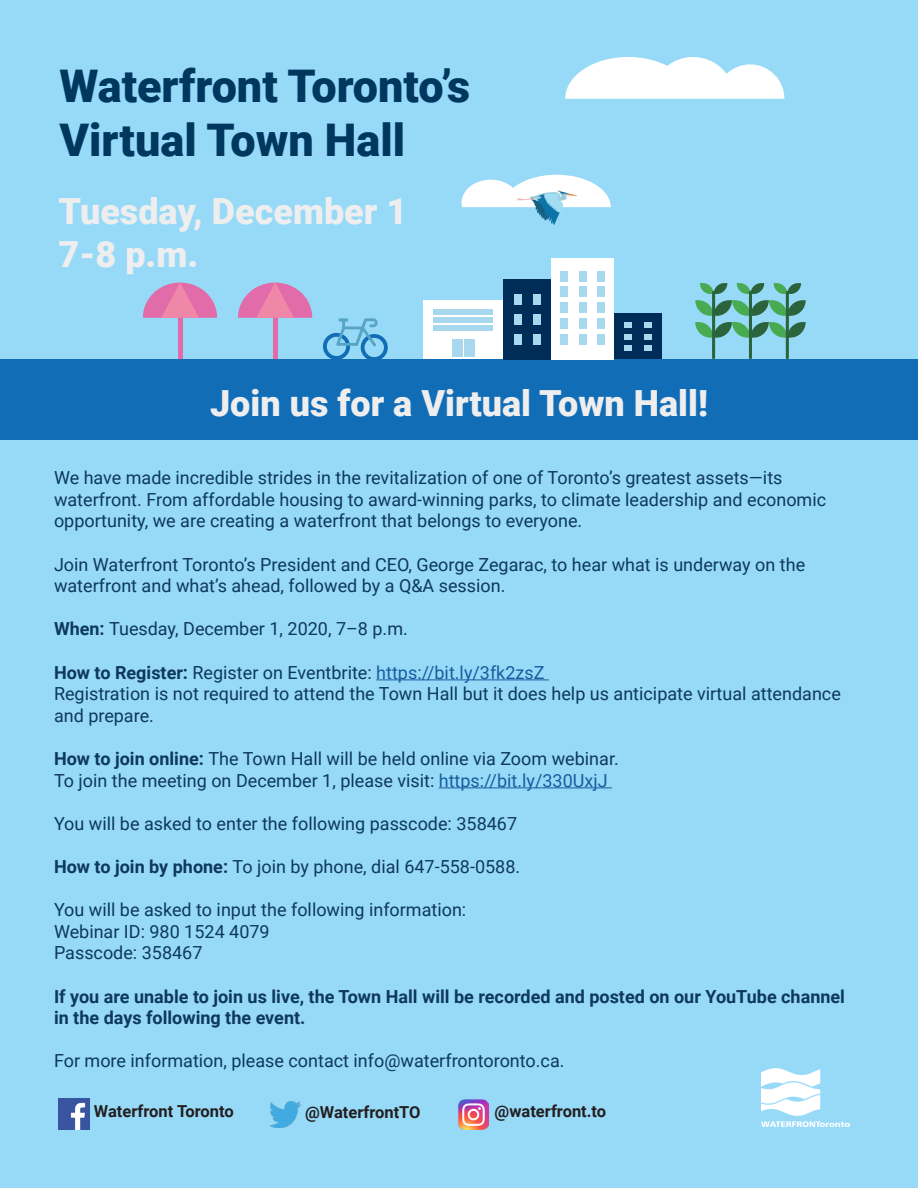
<style>
.page{position:relative;width:918px;height:1188px;background:#97daf8}
.page>*{position:absolute;margin:0;border:0;box-sizing:border-box;transform-origin:0 0}
.t1{font:900 45px "Roboto";color:#00375f}
.t2{font:900 36px "Roboto";color:#eeeeef}
.t3{font:18px/21.6px "Roboto";color:#0e385e}
.t4{font:700 18px/21.6px "Roboto";color:#0e385e}
.t5{font:18px "Roboto";color:#175d9e}
.t6{font:700 16.5px "Roboto";color:#231f20}
.s1{font-weight:700}
.s2{font-weight:700;color:#0e385e}
.s3{color:#0e385e}
.s4{color:#175d9e}
</style>
<div class="page">
<svg style="left:565px;top:57px;width:219px;height:42px"></svg>
<div style="left:178px;top:312px;width:5px;height:47px;background:#e16ca9"></div>
<svg style="left:143px;top:283px;width:74px;height:35px"></svg>
<div style="left:273px;top:312px;width:5px;height:47px;background:#e16ca9"></div>
<svg style="left:238px;top:283px;width:74px;height:35px"></svg>
<svg style="left:323px;top:318px;width:65px;height:41px"></svg>
<svg style="left:462px;top:175px;width:149px;height:50px"></svg>
<hr style="left:712px;top:291px;width:3px;height:68px;background:#2b643c;border-radius:2px">
<svg style="left:700px;top:283px;width:27px;height:11px"></svg>
<hr style="left:749px;top:291px;width:3px;height:68px;background:#2b643c;border-radius:2px">
<svg style="left:737px;top:283px;width:27px;height:11px"></svg>
<hr style="left:786px;top:291px;width:3px;height:68px;background:#2b643c;border-radius:2px">
<svg style="left:695px;top:322px;width:111px;height:16px"></svg>
<svg style="left:695px;top:300px;width:111px;height:16px"></svg>
<svg style="left:774px;top:283px;width:27px;height:11px"></svg>
<div style="left:0;top:359px;width:918px;height:81px;background:#126db7"></div>
<div style="left:503px;top:279px;width:49px;height:80px;background:#002c58"></div>
<div style="left:613px;top:313px;width:49px;height:46px;background:#002c58"></div>
<div style="left:551px;top:258px;width:63px;height:101px;background:#fff"></div>
<div style="left:424px;top:300px;width:79px;height:59px;background:#fff"></div>
<div style="left:560px;top:271px;width:8px;height:10px;background:#a7d8ee"></div>
<div style="left:579px;top:271px;width:7px;height:10px;background:#a7d8ee"></div>
<div style="left:597px;top:271px;width:8px;height:10px;background:#a7d8ee"></div>
<div style="left:560px;top:287px;width:8px;height:10px;background:#a7d8ee"></div>
<div style="left:579px;top:287px;width:7px;height:10px;background:#a7d8ee"></div>
<div style="left:597px;top:287px;width:8px;height:10px;background:#a7d8ee"></div>
<div style="left:560px;top:303px;width:8px;height:10px;background:#a7d8ee"></div>
<div style="left:579px;top:303px;width:7px;height:10px;background:#a7d8ee"></div>
<div style="left:597px;top:303px;width:8px;height:10px;background:#a7d8ee"></div>
<div style="left:560px;top:319px;width:8px;height:10px;background:#a7d8ee"></div>
<div style="left:579px;top:319px;width:7px;height:10px;background:#a7d8ee"></div>
<div style="left:597px;top:319px;width:8px;height:10px;background:#a7d8ee"></div>
<div style="left:560px;top:335px;width:8px;height:10px;background:#a7d8ee"></div>
<div style="left:579px;top:335px;width:7px;height:10px;background:#a7d8ee"></div>
<div style="left:597px;top:335px;width:8px;height:10px;background:#a7d8ee"></div>
<div style="left:433px;top:310px;width:60px;height:5px;background:#a7d8ee"></div>
<div style="left:433px;top:318px;width:60px;height:5px;background:#a7d8ee"></div>
<div style="left:433px;top:326px;width:60px;height:5px;background:#a7d8ee"></div>
<div style="left:452px;top:339px;width:10px;height:17px;background:#a7d8ee"></div>
<div style="left:464px;top:339px;width:11px;height:17px;background:#a7d8ee"></div>
<div style="left:514px;top:294px;width:8px;height:10px;background:#a7d8ee"></div>
<div style="left:534px;top:294px;width:7px;height:10px;background:#a7d8ee"></div>
<div style="left:514px;top:314px;width:8px;height:11px;background:#a7d8ee"></div>
<div style="left:534px;top:314px;width:7px;height:11px;background:#a7d8ee"></div>
<div style="left:514px;top:335px;width:8px;height:10px;background:#a7d8ee"></div>
<div style="left:534px;top:335px;width:7px;height:10px;background:#a7d8ee"></div>
<div style="left:624px;top:322px;width:8px;height:6px;background:#a7d8ee"></div>
<div style="left:644px;top:322px;width:7px;height:6px;background:#a7d8ee"></div>
<div style="left:624px;top:334px;width:8px;height:6px;background:#a7d8ee"></div>
<div style="left:644px;top:334px;width:7px;height:6px;background:#a7d8ee"></div>
<div style="left:624px;top:345px;width:8px;height:6px;background:#a7d8ee"></div>
<div style="left:644px;top:345px;width:7px;height:6px;background:#a7d8ee"></div>
<hr style="left:376px;top:679px;width:173px;height:1px;background:#175d9e">
<hr style="left:439px;top:787px;width:173px;height:1px;background:#175d9e">
<img style="left:762px;top:1068px;width:88px;height:59px">
<img style="left:58px;top:1098px;width:32px;height:32px">
<img style="left:269px;top:1102px;width:31px;height:25px">
<img style="left:459px;top:1099px;width:30px;height:31px">
<p class="t1" style="left:59px;top:54px;width:412px">Waterfront Toronto’s</p>
<p class="t1" style="left:59px;top:108px;width:347px">Virtual Town Hall</p>
<p class="t2" style="left:58px;top:186px;width:350px">Tuesday, December 1</p>
<p class="t2" style="left:58px;top:229px;width:141px">7-8 p.m.</p>
<p class="t2" style="left:210px;top:378px;width:499px">Join us for a Virtual Town Hall!</p>
<p class="t3" style="left:54px;top:466px;width:774px">We have made incredible strides in the revitalization of one of Toronto’s greatest assets—its waterfront. From affordable housing to award-winning parks, to climate leadership and economic opportunity, we are creating a waterfront that belongs to everyone.</p>
<p class="t3" style="left:54px;top:553px;width:753px">Join Waterfront Toronto’s President and CEO, George Zegarac, to hear what is underway on the waterfront and what’s ahead, followed by a Q&amp;A session.</p>
<p class="t3" style="left:54px;top:618px;width:355px"><span class="s1">When:</span> Tuesday, December 1, 2020, 7–8 p.m.</p>
<p class="t5" style="left:54px;top:660px;width:492px"><span class="s2">How to Register:</span> <span class="s3">Register on Eventbrite:</span> https://bit.ly/3fk2zsZ</p>
<p class="t3" style="left:54px;top:682px;width:788px">Registration is not required to attend the Town Hall but it does help us anticipate virtual attendance and prepare.</p>
<p class="t3" style="left:54px;top:747px;width:566px"><span class="s1">How to join online:</span> The Town Hall will be held online via Zoom webinar.</p>
<p class="t3" style="left:54px;top:769px;width:555px">To join the meeting on December 1, please visit: <span class="s4">https://bit.ly/330UxjJ</span></p>
<p class="t3" style="left:54px;top:812px;width:465px">You will be asked to enter the following passcode: 358467</p>
<p class="t3" style="left:54px;top:855px;width:468px"><span class="s1">How to join by phone:</span> To join by phone, dial 647-558-0588.</p>
<p class="t3" style="left:54px;top:898px;width:414px">You will be asked to input the following information:</p>
<p class="t3" style="left:54px;top:920px;width:217px">Webinar ID: 980 1524 4079</p>
<p class="t3" style="left:54px;top:942px;width:150px">Passcode: 358467</p>
<p class="t4" style="left:54px;top:985px;width:793px">If you are unable to join us live, the Town Hall will be recorded and posted on our YouTube channel in the days following the event.</p>
<p class="t3" style="left:54px;top:1050px;width:512px">For more information, please contact info@waterfrontoronto.ca.</p>
<p class="t6" style="left:94px;top:1100px;width:141px">Waterfront Toronto</p>
<p class="t6" style="left:305px;top:1100px;width:117px">@WaterfrontTO</p>
<p class="t6" style="left:495px;top:1100px;width:113px">@waterfront.to</p>
</div>
